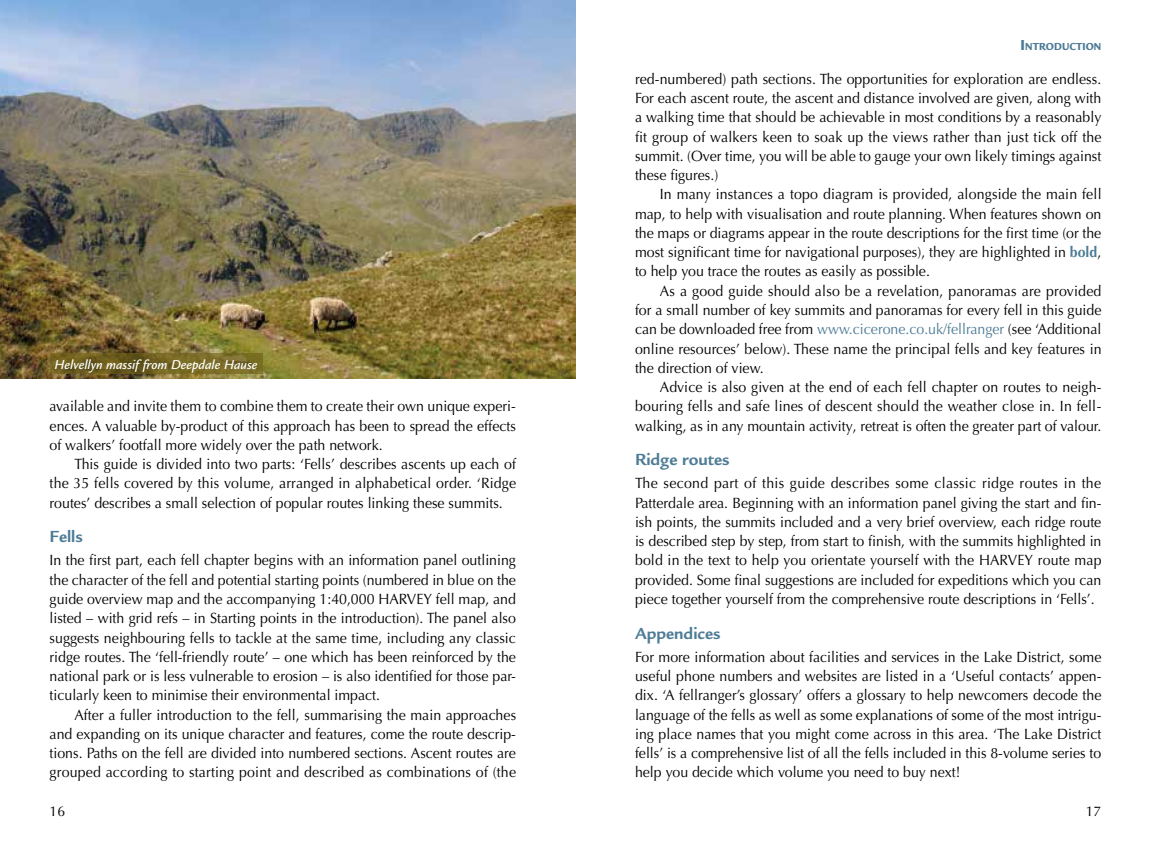
<style>
.page{position:relative;width:1151px;height:854px;background:#fff}
.page>*{position:absolute;margin:0;border:0;box-sizing:border-box;transform-origin:0 0}
.t1{font:700 17.5px "Legacy Sans";color:#4e7c96}
.t2{font:14.88px/19.2px "Optima LT Pro";color:#000;text-align:justify;scale:.95 1}
.t3{font:italic 500 14px "Legacy Sans";color:#fff}
.t4{font:14px "Optima LT Pro";color:#000}
.t5{font:900 11.03px "Legacy Sans";letter-spacing:.015em;color:#4e7c96;scale:.9 1}
.s1{font-size:15.75px}
.s2{font-weight:700;color:#4e7c96}
.s3{color:#4e7c96}
</style>
<div class="page">
<img style="left:0;top:0;width:575px;height:378px">
<svg style="left:50px;top:353px;width:212px;height:20px;background:#716322"></svg>
<p class="t3" style="left:55px;top:356px;width:204px">Helvellyn massif from Deepdale Hause</p>
<p class="t2" style="left:50px;top:396px;width:492px">available and invite them to combine them to create their own unique experi&shy;ences. A valuable by-product of this approach has been to spread the effects of walkers’ footfall more widely over the path network.</p>
<p class="t2" style="left:50px;top:454px;width:493px;text-indent:25px">This guide is divided into two parts: ‘Fells’ describes ascents up each of the 35 fells covered by this volume, arranged in alphabetical order. ‘Ridge routes’ describes a small selection of popular routes linking these summits.</p>
<p class="t1" style="left:50px;top:526px;width:35px">Fells</p>
<p class="t2" style="left:50px;top:550px;width:492px">In the first part, each fell chapter begins with an information panel outlining the character of the fell and potential starting points (numbered in blue on the guide overview map and the accompanying 1:40,000 HARVEY fell map, and listed – with grid refs – in Starting points in the introduction). The panel also suggests neighbouring fells to tackle at the same time, including any classic ridge routes. The ‘fell-friendly route’ – one which has been reinforced by the national park or is less vulnerable to erosion – is also identified for those par&shy;ticularly keen to minimise their environmental impact.</p>
<p class="t2" style="left:50px;top:704px;width:493px;text-indent:25px">After a fuller introduction to the fell, summarising the main approaches and expanding on its unique character and features, come the route descrip&shy;tions. Paths on the fell are divided into numbered sections. Ascent routes are grouped according to starting point and described as combinations of (the</p>
<p class="t5" style="left:1020px;top:40px;width:91px"><span class="s1">I</span> NTRODUCTION</p>
<p class="t2" style="left:635px;top:69px;width:493px">red-numbered) path sections. The opportunities for exploration are endless.<br>For each ascent route, the ascent and distance involved are given, along with a walking time that should be achievable in most conditions by a reasonably fit group of walkers keen to soak up the views rather than just tick off the summit. (Over time, you will be able to gauge your own likely timings against these figures.)</p>
<p class="t2" style="left:635px;top:185px;width:493px;text-indent:25px">In many instances a topo diagram is provided, alongside the main fell map, to help with visualisation and route planning. When features shown on the maps or diagrams appear in the route descriptions for the first time (or the most significant time for navigational purposes), they are highlighted in <span class="s2">bold</span>, to help you trace the routes as easily as possible.</p>
<p class="t2" style="left:635px;top:281px;width:493px;text-indent:25px">As a good guide should also be a revelation, panoramas are provided for a small number of key summits and panoramas for every fell in this guide can be downloaded free from <span class="s3">www.cicerone.co.uk/fellranger</span> (see ‘Additional online resources’ below). These name the principal fells and key features in the direction of view.</p>
<p class="t2" style="left:635px;top:377px;width:492px;text-indent:25px">Advice is also given at the end of each fell chapter on routes to neigh&shy;bouring fells and safe lines of descent should the weather close in. In fell&shy;walking, as in any mountain activity, retreat is often the greater part of valour.</p>
<p class="t1" style="left:635px;top:449px;width:96px">Ridge routes</p>
<p class="t2" style="left:635px;top:473px;width:492px">The second part of this guide describes some classic ridge routes in the Patterdale area. Beginning with an information panel giving the start and fin&shy;ish points, the summits included and a very brief overview, each ridge route is described step by step, from start to finish, with the summits highlighted in bold in the text to help you orientate yourself with the HARVEY route map provided. Some final suggestions are included for expeditions which you can piece together yourself from the comprehensive route descriptions in ‘Fells’.</p>
<p class="t1" style="left:635px;top:623px;width:87px">Appendices</p>
<p class="t2" style="left:635px;top:647px;width:493px">For more information about facilities and services in the Lake District, some useful phone numbers and websites are listed in a ‘Useful contacts’ appen&shy;dix. ‘A fellranger’s glossary’ offers a glossary to help newcomers decode the language of the fells as well as some explanations of some of the most intrigu&shy;ing place names that you might come across in this area. ‘The Lake District fells’ is a comprehensive list of all the fells included in this 8-volume series to help you decide which volume you need to buy next!</p>
<p class="t4" style="left:50px;top:802px;width:17px">16</p>
<p class="t4" style="left:1086px;top:802px;width:17px">17</p>
</div>
